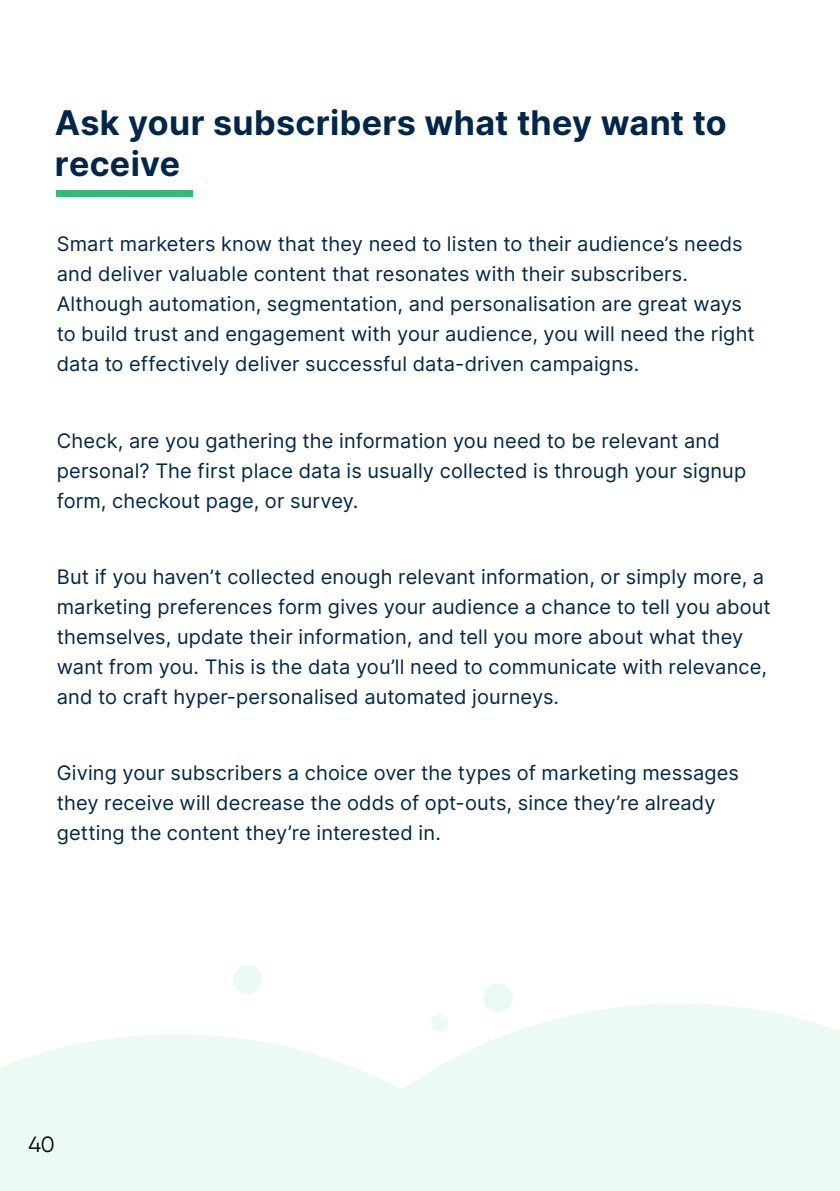
<style>
.page{position:relative;width:840px;height:1191px;background:#fff}
.page>*{position:absolute;margin:0;border:0;box-sizing:border-box;transform-origin:0 0}
.t1{font:700 34px/40.8px "Inter";letter-spacing:.01em;color:#00274a}
.t2{font:22px "Qanelas";color:#000}
.t3{font:20px/30px "Inter";letter-spacing:.005em;color:#00274a}
</style>
<div class="page">
<div style="left:57px;top:190px;width:136px;height:6px;background:#37b879"></div>
<div style="left:0;top:1034px;width:190px;height:157px;background:#ebfaf3"></div>
<svg style="left:190px;top:1003px;width:544px;height:188px;fill:#ebfaf3"></svg>
<div style="left:734px;top:1007px;width:105px;height:184px;background:#ebfaf3"></div>
<div style="left:431px;top:1014px;width:17px;height:17px;background:#ebfaf3;border-radius:50%"></div>
<div style="left:483px;top:983px;width:29px;height:29px;background:#ebfaf3;border-radius:50%"></div>
<div style="left:233px;top:965px;width:29px;height:29px;background:#ebfaf3;border-radius:50%"></div>
<h1 class="t1" style="left:55px;top:101px;width:673px">Ask your subscribers what they want to receive</h1>
<p class="t3" style="left:57px;top:228px;width:699px">Smart marketers know that they need to listen to their audience’s needs and deliver valuable content that resonates with their subscribers.<br>Although automation, segmentation, and personalisation are great ways to build trust and engagement with your audience, you will need the right data to effectively deliver successful data-driven campaigns.</p>
<p class="t3" style="left:57px;top:425px;width:690px">Check, are you gathering the information you need to be relevant and personal? The first place data is usually collected is through your signup form, checkout page, or survey.</p>
<p class="t3" style="left:57px;top:561px;width:715px">But if you haven’t collected enough relevant information, or simply more, a marketing preferences form gives your audience a chance to tell you about themselves, update their information, and tell you more about what they want from you. This is the data you’ll need to communicate with relevance, and to craft hyper-personalised automated journeys.</p>
<p class="t3" style="left:57px;top:757px;width:683px">Giving your subscribers a choice over the types of marketing messages they receive will decrease the odds of opt-outs, since they’re already getting the content they’re interested in.</p>
<p class="t2" style="left:28px;top:1130px;width:28px">40</p>
</div>
